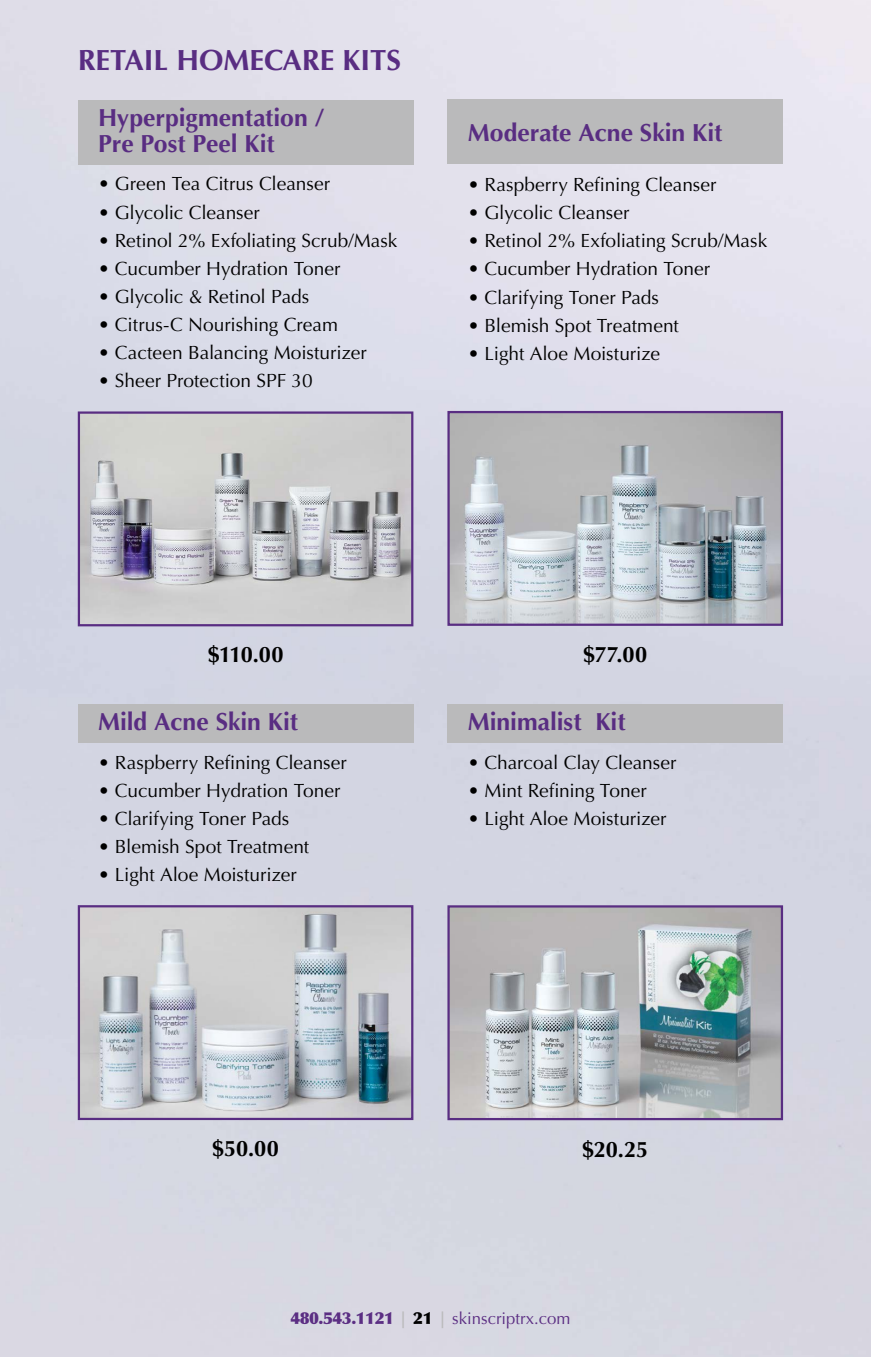
<style>
.page{position:relative;width:871px;height:1357px;background:#fff}
.page>*{position:absolute;margin:0;border:0;box-sizing:border-box;transform-origin:0 0}
.t1{font:700 29.25px "Optima";color:#592d82}
.t2{font:700 24.75px/25.9px "Optima";color:#592d82}
.t3{font:700 22.5px "Optima";letter-spacing:-.005em;color:#000}
.t4{font:19.12px "Optima";letter-spacing:-.005em;color:#000}
.t5{font:16.65px "Optima";color:#5b2e83}
.s1{font-weight:900}
.s2{font-weight:700;color:#bababb}
.s3{font-weight:900;color:#000}
</style>
<div class="page">
<div style="left:78px;top:100px;width:335px;height:64px;background:#bababb"></div>
<img style="left:81px;top:414px;width:329px;height:209px">
<div style="left:78px;top:411px;width:335px;height:215px;border:2px solid #592d82"></div>
<div style="left:78px;top:704px;width:335px;height:38px;background:#bababb"></div>
<img style="left:81px;top:908px;width:329px;height:209px">
<div style="left:78px;top:905px;width:335px;height:215px;border:2px solid #592d82"></div>
<div style="left:447px;top:99px;width:336px;height:65px;background:#bababb"></div>
<img style="left:450px;top:414px;width:330px;height:209px">
<div style="left:447px;top:411px;width:336px;height:215px;border:2px solid #592d82"></div>
<div style="left:447px;top:704px;width:336px;height:38px;background:#bababb"></div>
<img style="left:450px;top:908px;width:330px;height:209px">
<div style="left:447px;top:905px;width:336px;height:215px;border:2px solid #592d82"></div>
<h1 class="t1" style="left:78px;top:43px;width:325px">RETAIL HOMECARE KITS</h1>
<p class="t2" style="left:98px;top:105px;width:228px">Hyperpigmentation /<br>Pre Post Peel Kit</p>
<p class="t4" style="left:98px;top:173px;width:234px">• Green Tea Citrus Cleanser</p>
<p class="t4" style="left:98px;top:201px;width:163px">• Glycolic Cleanser</p>
<p class="t4" style="left:98px;top:229px;width:301px">• Retinol 2% Exfoliating Scrub/Mask</p>
<p class="t4" style="left:98px;top:257px;width:244px">• Cucumber Hydration Toner</p>
<p class="t4" style="left:98px;top:285px;width:213px">• Glycolic &amp; Retinol Pads</p>
<p class="t4" style="left:98px;top:314px;width:241px">• Citrus-C Nourishing Cream</p>
<p class="t4" style="left:98px;top:342px;width:270px">• Cacteen Balancing Moisturizer</p>
<p class="t4" style="left:98px;top:370px;width:216px">• Sheer Protection SPF 30</p>
<p class="t2" style="left:468px;top:120px;width:256px">Moderate Acne Skin Kit</p>
<p class="t4" style="left:468px;top:173px;width:250px">• Raspberry Refining Cleanser</p>
<p class="t4" style="left:468px;top:202px;width:163px">• Glycolic Cleanser</p>
<p class="t4" style="left:468px;top:230px;width:301px">• Retinol 2% Exfoliating Scrub/Mask</p>
<p class="t4" style="left:468px;top:258px;width:244px">• Cucumber Hydration Toner</p>
<p class="t4" style="left:468px;top:286px;width:193px">• Clarifying Toner Pads</p>
<p class="t4" style="left:468px;top:314px;width:213px">• Blemish Spot Treatment</p>
<p class="t4" style="left:468px;top:342px;width:194px">• Light Aloe Moisturize</p>
<p class="t3" style="left:208px;top:642px;width:77px">$110.00</p>
<p class="t3" style="left:583px;top:641px;width:65px">$77.00</p>
<p class="t2" style="left:98px;top:709px;width:202px">Mild Acne Skin Kit</p>
<p class="t4" style="left:98px;top:751px;width:250px">• Raspberry Refining Cleanser</p>
<p class="t4" style="left:98px;top:779px;width:244px">• Cucumber Hydration Toner</p>
<p class="t4" style="left:98px;top:807px;width:193px">• Clarifying Toner Pads</p>
<p class="t4" style="left:98px;top:835px;width:213px">• Blemish Spot Treatment</p>
<p class="t4" style="left:98px;top:863px;width:200px">• Light Aloe Moisturizer</p>
<p class="t2" style="left:468px;top:709px;width:159px">Minimalist Kit</p>
<p class="t4" style="left:468px;top:751px;width:210px">• Charcoal Clay Cleanser</p>
<p class="t4" style="left:468px;top:779px;width:181px">• Mint Refining Toner</p>
<p class="t4" style="left:468px;top:807px;width:200px">• Light Aloe Moisturizer</p>
<p class="t3" style="left:212px;top:1135px;width:68px">$50.00</p>
<p class="t3" style="left:582px;top:1136px;width:68px">$20.25</p>
<p class="t5" style="left:290px;top:1308px;width:282px"><span class="s1">480.543.1121</span> <span class="s2">|</span> <span class="s3">21</span> <span class="s2">|</span> skinscriptrx.com</p>
</div>
